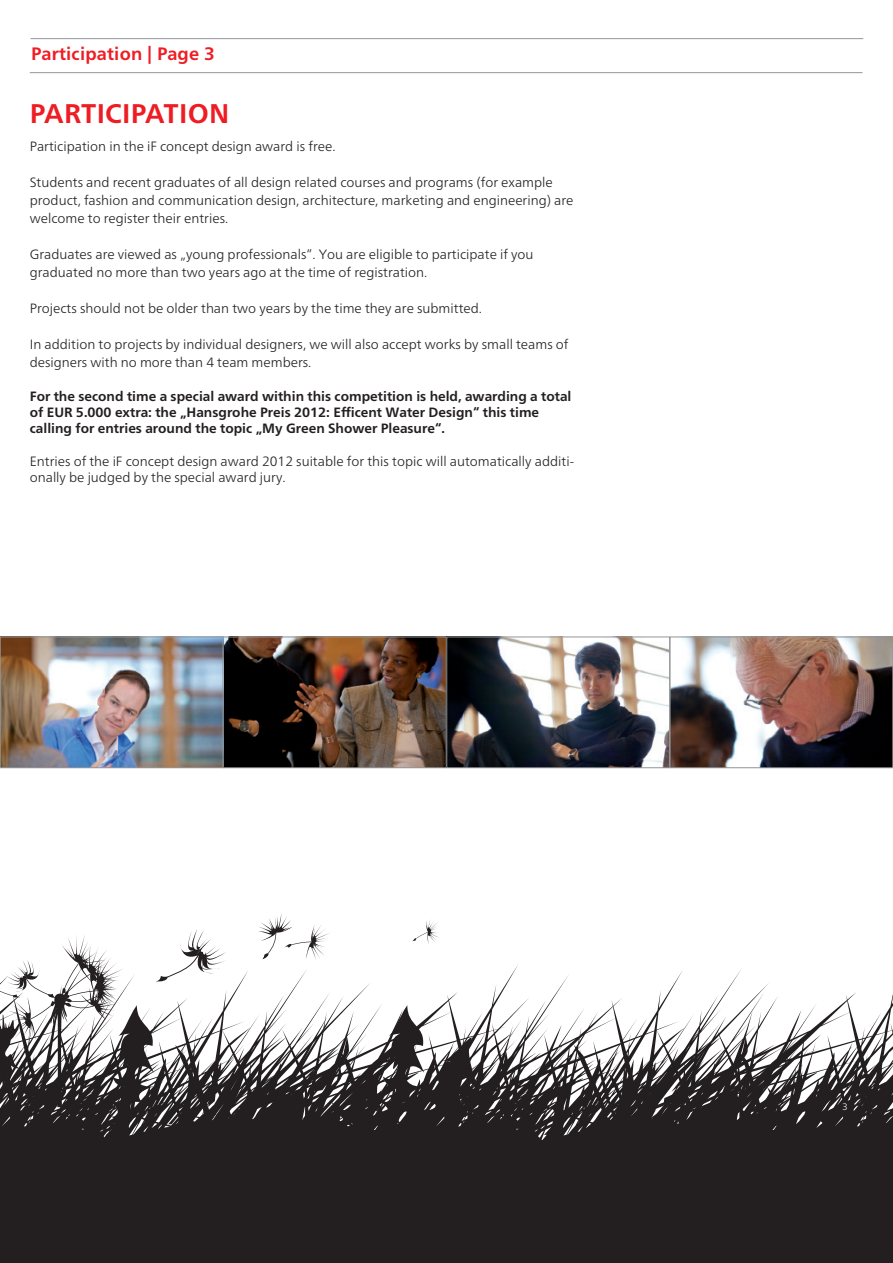
<style>
.page{position:relative;width:893px;height:1263px;background:#fff}
.page>*{position:absolute;margin:0;border:0;box-sizing:border-box;transform-origin:0 0}
.t1{font:700 27px "Frutiger Neue LT Pro";letter-spacing:.01em;color:#ee1d23}
.t2{font:700 18px "Frutiger Neue LT Pro";letter-spacing:.01em;color:#ee1d23}
.t3{font:300 13.5px/18px "Frutiger Neue LT Pro";color:#231f20}
.t4{font:700 13.5px/16.2px "Frutiger Neue LT Pro";color:#231f20}
.t5{font:300 9.75px "Frutiger Next LT";color:#fff}
</style>
<div class="page">
<hr style="left:30px;top:72px;width:832px;height:1px;background:#939598">
<hr style="left:31px;top:38px;width:832px;height:1px;background:#939598">
<img style="left:2px;top:639px;width:889px;height:127px">
<div style="left:223px;top:637px;width:223px;height:131px;border:1px solid #939598"></div>
<div style="left:670px;top:637px;width:223px;height:131px;border:1px solid #939598"></div>
<div style="left:446px;top:637px;width:224px;height:131px;border:1px solid #939598"></div>
<div style="left:0;top:637px;width:223px;height:131px;border:1px solid #939598"></div>
<svg style="left:132px;top:965px;width:399px;height:193px"></svg>
<svg style="left:531px;top:970px;width:362px;height:188px"></svg>
<svg style="left:305px;top:1005px;width:184px;height:145px"></svg>
<svg style="left:259px;top:914px;width:70px;height:46px"></svg>
<svg style="left:0;top:930px;width:227px;height:216px"></svg>
<svg style="left:412px;top:920px;width:27px;height:24px"></svg>
<div style="left:0;top:1158px;width:893px;height:105px;background:#231f20"></div>
<h2 class="t2" style="left:31px;top:47px;width:185px">Participation | Page 3</h2>
<h1 class="t1" style="left:30px;top:102px;width:201px">PARTICIPATION</h1>
<p class="t3" style="left:30px;top:138px;width:307px">Participation in the iF concept design award is free.</p>
<p class="t3" style="left:30px;top:174px;width:545px">Students and recent graduates of all design related courses and programs (for example product, fashion and communication design, architecture, marketing and engineering) are welcome to register their entries.</p>
<p class="t3" style="left:30px;top:246px;width:505px">Graduates are viewed as „young professionals“. You are eligible to participate if you graduated no more than two years ago at the time of registration.</p>
<p class="t3" style="left:30px;top:300px;width:454px">Projects should not be older than two years by the time they are submitted.</p>
<p class="t3" style="left:30px;top:336px;width:540px">In addition to projects by individual designers, we will also accept works by small teams of designers with no more than 4 team members.</p>
<p class="t4" style="left:30px;top:389px;width:543px">For the second time a special award within this competition is held, awarding a total of EUR 5.000 extra: the „Hansgrohe Preis 2012: Efficent Water Design“ this time calling for entries around the topic „My Green Shower Pleasure“.</p>
<p class="t3" style="left:30px;top:454px;width:546px;line-height:16.2px">Entries of the iF concept design award 2012 suitable for this topic will automatically additi&shy;onally be judged by the special award jury.</p>
<p class="t5" style="left:842px;top:1103px;width:7px">3</p>
</div>
